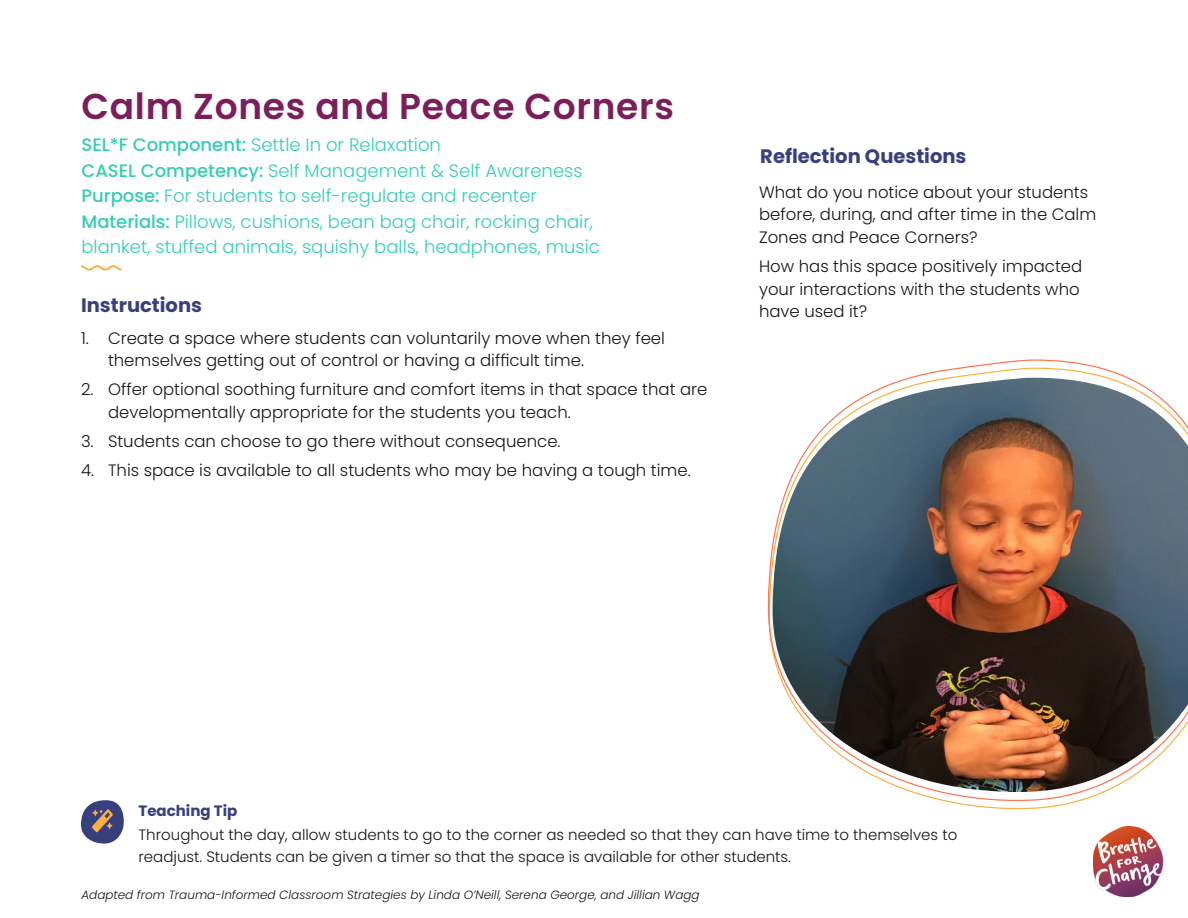
<style>
.page{position:relative;width:1188px;height:918px;background:#fff}
.page>*{position:absolute;margin:0;border:0;box-sizing:border-box;transform-origin:0 0}
.t1{font:600 36px "Poppins";letter-spacing:.02em;color:#7b1e5b}
.Body_Header{font:700 19.5px "Poppins";color:#383f7d}
.Body_Header-2{font:300 18px/25.5px "Poppins";color:#33ceb5}
.Body_Bullets{font:300 16.5px/22.5px "Poppins";color:#161618}
.Body_Bullets-2{font:300 15px/22.5px "Poppins";color:#161618}
.Body{font:700 15px "Poppins";color:#383f7d}
.Body-2{font:italic 300 12px "Poppins";color:#161618}
.s1{font-weight:500}
</style>
<div class="page">
<svg style="left:81px;top:265px;width:41px;height:6px"></svg>
<svg style="left:81px;top:800px;width:43px;height:44px"></svg>
<img style="left:1094px;top:826px;width:70px;height:71px">
<svg style="left:768px;top:359px;width:361px;height:443px"></svg>
<img style="left:772px;top:378px;width:416px;height:414px">
<p class="t1" style="left:81px;top:85px;width:594px">Calm Zones and Peace Corners</p>
<p class="Body_Header-2" style="left:81px;top:132px;width:361px"><span class="s1">SEL*F Component:</span> Settle In or Relaxation</p>
<p class="Body_Header-2" style="left:81px;top:158px;width:503px"><span class="s1">CASEL Competency:</span> Self Management &amp; Self Awareness</p>
<p class="Body_Header-2" style="left:81px;top:183px;width:457px"><span class="s1">Purpose:</span> For students to self-regulate and recenter</p>
<p class="Body_Header-2" style="left:81px;top:209px;width:520px"><span class="s1">Materials:</span> Pillows, cushions, bean bag chair, rocking chair, blanket, stuffed animals, squishy balls, headphones, music</p>
<p class="Body_Header" style="left:81px;top:294px;width:123px">Instructions</p>
<p class="Body_Bullets" style="left:108px;top:327px;width:559px;text-indent:-27px">1. Create a space where students can voluntarily move when they feel themselves getting out of control or having a difficult time.</p>
<p class="Body_Bullets" style="left:108px;top:379px;width:601px;text-indent:-27px">2. Offer optional soothing furniture and comfort items in that space that are developmentally appropriate for the students you teach.</p>
<p class="Body_Bullets" style="left:81px;top:430px;width:481px">3. Students can choose to go there without consequence.</p>
<p class="Body_Bullets" style="left:81px;top:460px;width:611px">4. This space is available to all students who may be having a tough time.</p>
<p class="Body_Header" style="left:760px;top:144px;width:208px">Reflection Questions</p>
<p class="Body_Bullets" style="left:759px;top:181px;width:339px">What do you notice about your students before, during, and after time in the Calm<br>Zones and Peace Corners?</p>
<p class="Body_Bullets" style="left:759px;top:255px;width:325px">How has this space positively impacted your interactions with the students who have used it?</p>
<p class="Body" style="left:139px;top:802px;width:100px">Teaching Tip</p>
<p class="Body_Bullets-2" style="left:139px;top:824px;width:820px">Throughout the day, allow students to go to the corner as needed so that they can have time to themselves to readjust. Students can be given a timer so that the space is available for other students.</p>
<p class="Body-2" style="left:81px;top:887px;width:620px">Adapted from Trauma-Informed Classroom Strategies by Linda O’Neill, Serena George, and Jillian Wagg</p>
</div>
